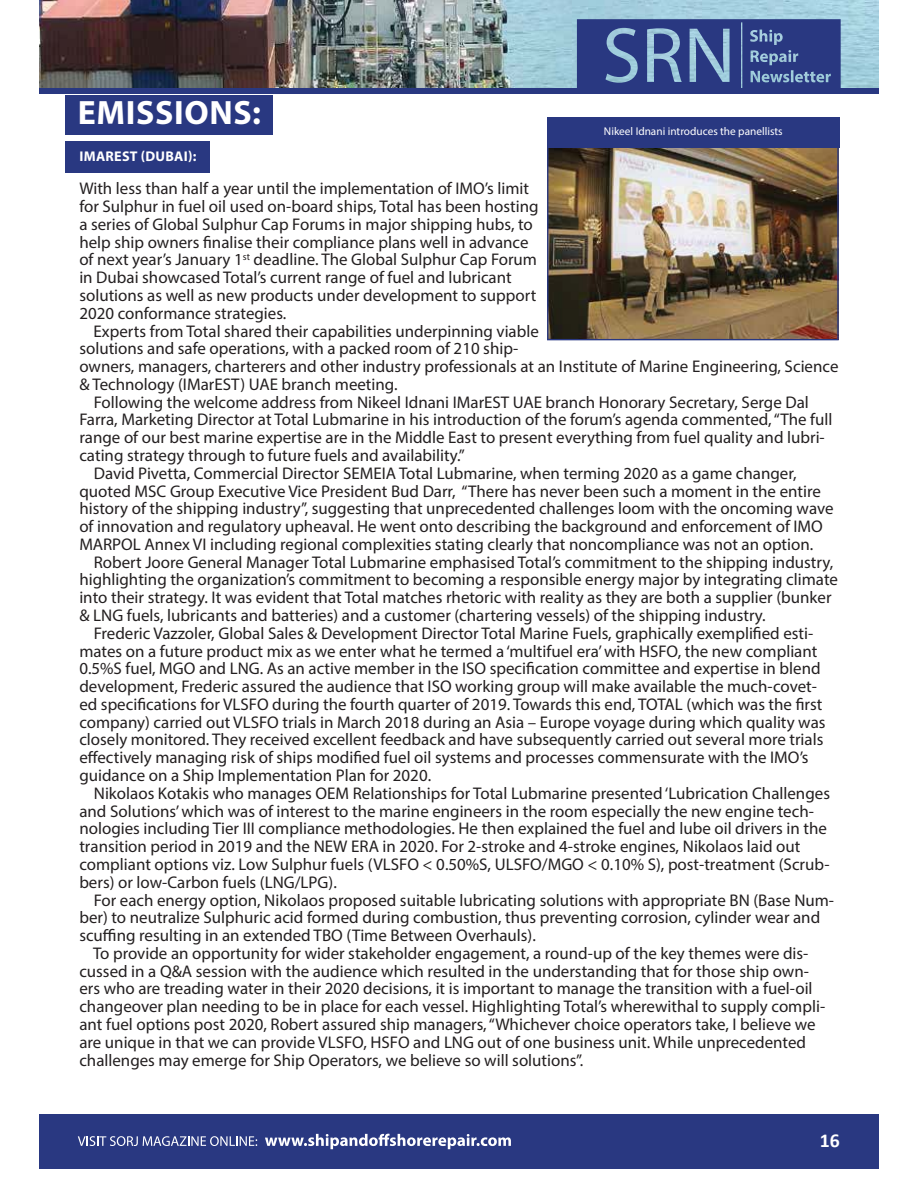
<style>
.page{position:relative;width:918px;height:1188px;background:#fff}
.page>*{position:absolute;margin:0;border:0;box-sizing:border-box;transform-origin:0 0}
.t1{font:700 33.9px "Myriad Pro";letter-spacing:.02em;color:#fff}
.t2{font:700 19.8px "Calibri";color:#fff}
.t3{font:16.95px/17.9px "Myriad Pro";color:#231f20}
.t4{font:700 14.1px "Myriad Pro";letter-spacing:.02em;color:#fff}
.t5{font:11.25px "Myriad Pro";color:#fff}
</style>
<div class="page">
<img style="left:39px;top:0;width:840px;height:88px">
<div style="left:39px;top:1114px;width:840px;height:55px;background:#293881"></div>
<svg style="left:78px;top:1136px;width:179px;height:10px"></svg>
<svg style="left:265px;top:1134px;width:246px;height:15px"></svg>
<hr style="left:39px;top:88px;width:840px;height:4px;background:#293881">
<svg style="left:577px;top:19px;width:264px;height:69px;background:#415693"></svg>
<hr style="left:39px;top:89px;width:840px;height:4px;background:#293881">
<div style="left:65px;top:141px;width:144px;height:32px;background:#293881"></div>
<div style="left:65px;top:95px;width:208px;height:39px;background:#293881"></div>
<img style="left:549px;top:148px;width:288px;height:190px">
<div style="left:547px;top:142px;width:292px;height:198px;border:1px solid #293881"></div>
<div style="left:547px;top:117px;width:292px;height:31px;background:#293881"></div>
<h1 class="t1" style="left:78px;top:93px;width:185px">EMISSIONS:</h1>
<p class="t4" style="left:80px;top:148px;width:118px">IMAREST (DUBAI):</p>
<p class="t5" style="left:604px;top:127px;width:180px">Nikeel Idnani introduces the panellists</p>
<p class="t3" style="left:79px;top:181px;width:461px">With less than half a year until the implementation of IMO’s limit for Sulphur in fuel oil used on-board ships, Total has been hosting a series of Global Sulphur Cap Forums in major shipping hubs, to help ship owners finalise their compliance plans well in advance of next year’s January 1<sup>st</sup> deadline. The Global Sulphur Cap Forum in Dubai showcased Total’s current range of fuel and lubricant solutions as well as new products under development to support 2020 conformance strategies.</p>
<p class="t3" style="left:94px;top:323px;width:447px">Experts from Total shared their capabilities underpinning viable</p>
<p class="t3" style="left:79px;top:341px;width:441px">solutions and safe operations, with a packed room of 210 ship-</p>
<p class="t3" style="left:79px;top:359px;width:761px">owners, managers, charterers and other industry professionals at an Institute of Marine Engineering, Science</p>
<p class="t3" style="left:79px;top:376px;width:320px">&amp; Technology (IMarEST) UAE branch meeting.</p>
<p class="t3" style="left:94px;top:394px;width:717px">Following the welcome address from Nikeel Idnani IMarEST UAE branch Honorary Secretary, Serge Dal</p>
<p class="t3" style="left:79px;top:412px;width:755px">Farra, Marketing Director at Total Lubmarine in his introduction of the forum’s agenda commented, “The full</p>
<p class="t3" style="left:79px;top:430px;width:747px">range of our best marine expertise are in the Middle East to present everything from fuel quality and lubri-</p>
<p class="t3" style="left:79px;top:447px;width:387px">cating strategy through to future fuels and availability.”</p>
<p class="t3" style="left:94px;top:465px;width:704px">David Pivetta, Commercial Director SEMEIA Total Lubmarine, when terming 2020 as a game changer,</p>
<p class="t3" style="left:79px;top:483px;width:743px">quoted MSC Group Executive Vice President Bud Darr, “There has never been such a moment in the entire</p>
<p class="t3" style="left:79px;top:501px;width:756px">history of the shipping industry”, suggesting that unprecedented challenges loom with the oncoming wave</p>
<p class="t3" style="left:79px;top:519px;width:745px">of innovation and regulatory upheaval. He went onto describing the background and enforcement of IMO</p>
<p class="t3" style="left:79px;top:536px;width:736px">MARPOL Annex VI including regional complexities stating clearly that noncompliance was not an option.</p>
<p class="t3" style="left:94px;top:554px;width:741px">Robert Joore General Manager Total Lubmarine emphasised Total’s commitment to the shipping industry,</p>
<p class="t3" style="left:79px;top:572px;width:760px">highlighting the organization’s commitment to becoming a responsible energy major by integrating climate</p>
<p class="t3" style="left:79px;top:590px;width:754px">into their strategy. It was evident that Total matches rhetoric with reality as they are both a supplier (bunker</p>
<p class="t3" style="left:79px;top:607px;width:688px">&amp; LNG fuels, lubricants and batteries) and a customer (chartering vessels) of the shipping industry.</p>
<p class="t3" style="left:94px;top:625px;width:721px">Frederic Vazzoler, Global Sales &amp; Development Director Total Marine Fuels, graphically exemplified esti-</p>
<p class="t3" style="left:79px;top:643px;width:740px">mates on a future product mix as we enter what he termed a ‘multifuel era’ with HSFO, the new compliant</p>
<p class="t3" style="left:79px;top:661px;width:743px">0.5%S fuel, MGO and LNG. As an active member in the ISO specification committee and expertise in blend</p>
<p class="t3" style="left:79px;top:679px;width:739px">development, Frederic assured the audience that ISO working group will make available the much-covet-</p>
<p class="t3" style="left:79px;top:696px;width:745px">ed specifications for VLSFO during the fourth quarter of 2019. Towards this end, TOTAL (which was the first</p>
<p class="t3" style="left:79px;top:714px;width:748px">company) carried out VLSFO trials in March 2018 during an Asia – Europe voyage during which quality was</p>
<p class="t3" style="left:79px;top:732px;width:746px">closely monitored. They received excellent feedback and have subsequently carried out several more trials</p>
<p class="t3" style="left:79px;top:750px;width:731px">effectively managing risk of ships modified fuel oil systems and processes commensurate with the IMO’s</p>
<p class="t3" style="left:79px;top:768px;width:353px">guidance on a Ship Implementation Plan for 2020.</p>
<p class="t3" style="left:94px;top:785px;width:738px">Nikolaos Kotakis who manages OEM Relationships for Total Lubmarine presented ‘Lubrication Challenges</p>
<p class="t3" style="left:79px;top:803px;width:736px">and Solutions’ which was of interest to the marine engineers in the room especially the new engine tech-</p>
<p class="t3" style="left:79px;top:821px;width:749px">nologies including Tier III compliance methodologies. He then explained the fuel and lube oil drivers in the</p>
<p class="t3" style="left:79px;top:839px;width:723px">transition period in 2019 and the NEW ERA in 2020. For 2-stroke and 4-stroke engines, Nikolaos laid out</p>
<p class="t3" style="left:79px;top:856px;width:752px">compliant options viz. Low Sulphur fuels (VLSFO &lt; 0.50%S, ULSFO/MGO &lt; 0.10% S), post-treatment (Scrub-</p>
<p class="t3" style="left:79px;top:874px;width:259px">bers) or low-Carbon fuels (LNG/LPG).</p>
<p class="t3" style="left:94px;top:892px;width:742px">For each energy option, Nikolaos proposed suitable lubricating solutions with appropriate BN (Base Num-</p>
<p class="t3" style="left:79px;top:910px;width:742px">ber) to neutralize Sulphuric acid formed during combustion, thus preventing corrosion, cylinder wear and</p>
<p class="t3" style="left:79px;top:928px;width:458px">scuffing resulting in an extended TBO (Time Between Overhauls).</p>
<p class="t3" style="left:93px;top:945px;width:717px">To provide an opportunity for wider stakeholder engagement, a round-up of the key themes were dis-</p>
<p class="t3" style="left:79px;top:963px;width:731px">cussed in a Q&amp;A session with the audience which resulted in the understanding that for those ship own-</p>
<p class="t3" style="left:79px;top:981px;width:735px">ers who are treading water in their 2020 decisions, it is important to manage the transition with a fuel-oil</p>
<p class="t3" style="left:79px;top:999px;width:747px">changeover plan needing to be in place for each vessel. Highlighting Total’s wherewithal to supply compli-</p>
<p class="t3" style="left:79px;top:1016px;width:738px">ant fuel options post 2020, Robert assured ship managers, “Whichever choice operators take, I believe we</p>
<p class="t3" style="left:79px;top:1034px;width:728px">are unique in that we can provide VLSFO, HSFO and LNG out of one business unit. While unprecedented</p>
<p class="t3" style="left:79px;top:1052px;width:505px">challenges may emerge for Ship Operators, we believe so will solutions”.</p>
<p class="t2" style="left:820px;top:1129px;width:22px">16</p>
</div>
